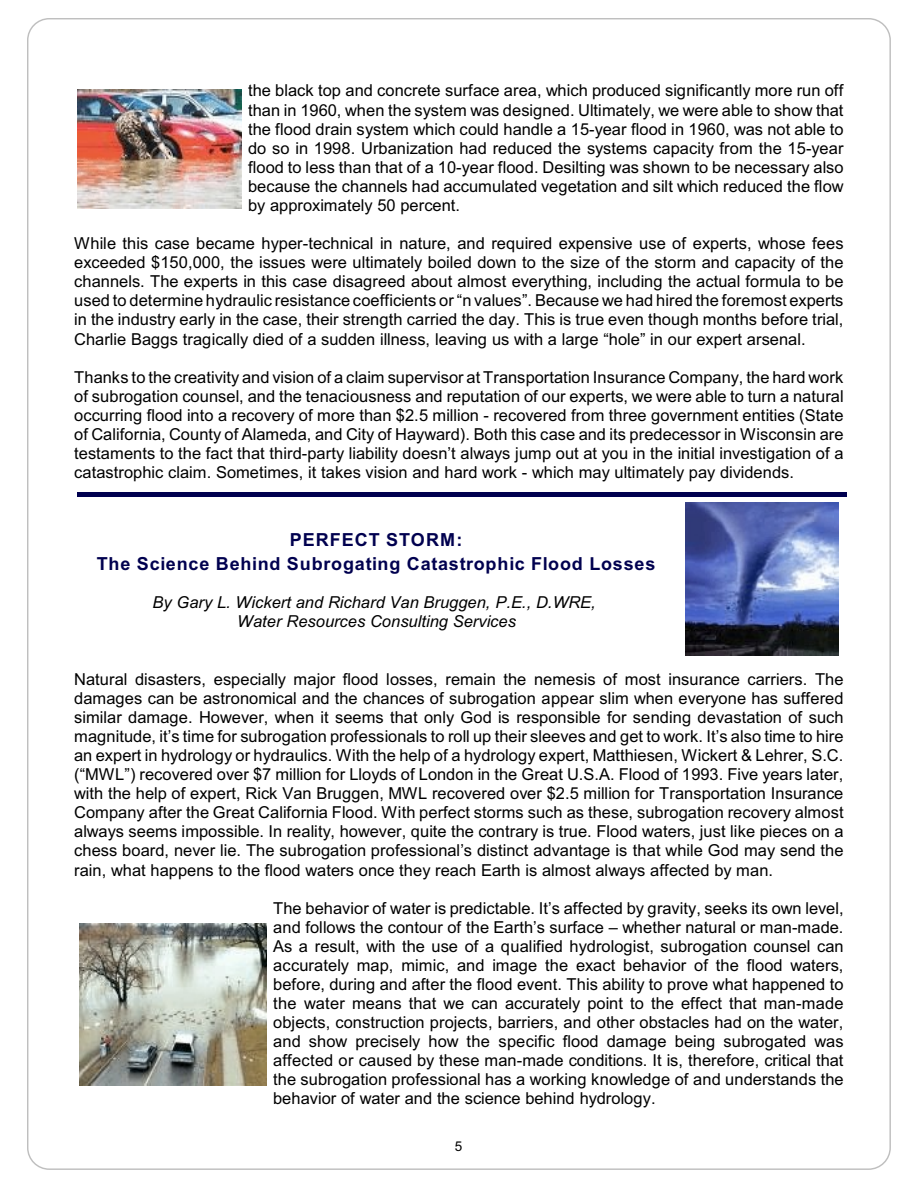
<style>
.page{position:relative;width:918px;height:1188px;background:#fff}
.page>*{position:absolute;margin:0;border:0;box-sizing:border-box;transform-origin:0 0}
.t1{font:700 18px/23.1px "Arial";letter-spacing:.045em;color:#00004f;text-align:center}
.t2{font:16.5px/19px "Arial";color:#000;text-align:justify}
.t3{font:italic 16.5px/19px "Arial";letter-spacing:.005em;color:#000;text-align:center}
.t4{font:13.5px "Arial";color:#000}
</style>
<div class="page">
<hr style="left:77px;top:493px;width:770px;height:4px;background:#00004f">
<img style="left:77px;top:89px;width:164px;height:119px">
<img style="left:686px;top:503px;width:153px;height:153px">
<img style="left:80px;top:923px;width:187px;height:163px">
<p class="t2" style="left:248px;top:83px;width:597px">the black top and concrete surface area, which produced significantly more run off than in 1960, when the system was designed. Ultimately, we were able to show that the flood drain system which could handle a 15-year flood in 1960, was not able to do so in 1998. Urbanization had reduced the systems capacity from the 15-year flood to less than that of a 10-year flood. Desilting was shown to be necessary also because the channels had accumulated vegetation and silt which reduced the flow by approximately 50 percent.</p>
<p class="t2" style="left:74px;top:235px;width:771px">While this case became hyper-technical in nature, and required expensive use of experts, whose fees exceeded $150,000, the issues were ultimately boiled down to the size of the storm and capacity of the channels. The experts in this case disagreed about almost everything, including the actual formula to be used to determine hydraulic resistance coefficients or “n values”. Because we had hired the foremost experts in the industry early in the case, their strength carried the day. This is true even though months before trial, Charlie Baggs tragically died of a sudden illness, leaving us with a large “hole” in our expert arsenal.</p>
<p class="t2" style="left:74px;top:369px;width:771px">Thanks to the creativity and vision of a claim supervisor at Transportation Insurance Company, the hard work of subrogation counsel, and the tenaciousness and reputation of our experts, we were able to turn a natural occurring flood into a recovery of more than $2.5 million - recovered from three government entities (State of California, County of Alameda, and City of Hayward). Both this case and its predecessor in Wisconsin are testaments to the fact that third-party liability doesn’t always jump out at you in the initial investigation of a catastrophic claim. Sometimes, it takes vision and hard work - which may ultimately pay dividends.</p>
<p class="t1" style="left:97px;top:530px;width:560px">PERFECT STORM:<br>The Science Behind Subrogating Catastrophic Flood Losses</p>
<p class="t3" style="left:152px;top:595px;width:445px">By Gary L. Wickert and Richard Van Bruggen, P.E., D.WRE,<br>Water Resources Consulting Services</p>
<p class="t2" style="left:74px;top:671px;width:771px">Natural disasters, especially major flood losses, remain the nemesis of most insurance carriers. The damages can be astronomical and the chances of subrogation appear slim when everyone has suffered similar damage. However, when it seems that only God is responsible for sending devastation of such magnitude, it’s time for subrogation professionals to roll up their sleeves and get to work. It’s also time to hire an expert in hydrology or hydraulics. With the help of a hydrology expert, Matthiesen, Wickert &amp; Lehrer, S.C. (“MWL”) recovered over $7 million for Lloyds of London in the Great U.S.A. Flood of 1993. Five years later, with the help of expert, Rick Van Bruggen, MWL recovered over $2.5 million for Transportation Insurance Company after the Great California Flood. With perfect storms such as these, subrogation recovery almost always seems impossible. In reality, however, quite the contrary is true. Flood waters, just like pieces on a chess board, never lie. The subrogation professional’s distinct advantage is that while God may send the rain, what happens to the flood waters once they reach Earth is almost always affected by man.</p>
<p class="t2" style="left:273px;top:900px;width:572px">The behavior of water is predictable. It’s affected by gravity, seeks its own level, and follows the contour of the Earth’s surface – whether natural or man-made.<br>As a result, with the use of a qualified hydrologist, subrogation counsel can accurately map, mimic, and image the exact behavior of the flood waters, before, during and after the flood event. This ability to prove what happened to the water means that we can accurately point to the effect that man-made objects, construction projects, barriers, and other obstacles had on the water, and show precisely how the specific flood damage being subrogated was affected or caused by these man-made conditions. It is, therefore, critical that the subrogation professional has a working knowledge of and understands the behavior of water and the science behind hydrology.</p>
<p class="t4" style="left:455px;top:1141px;width:9px">5</p>
</div>
